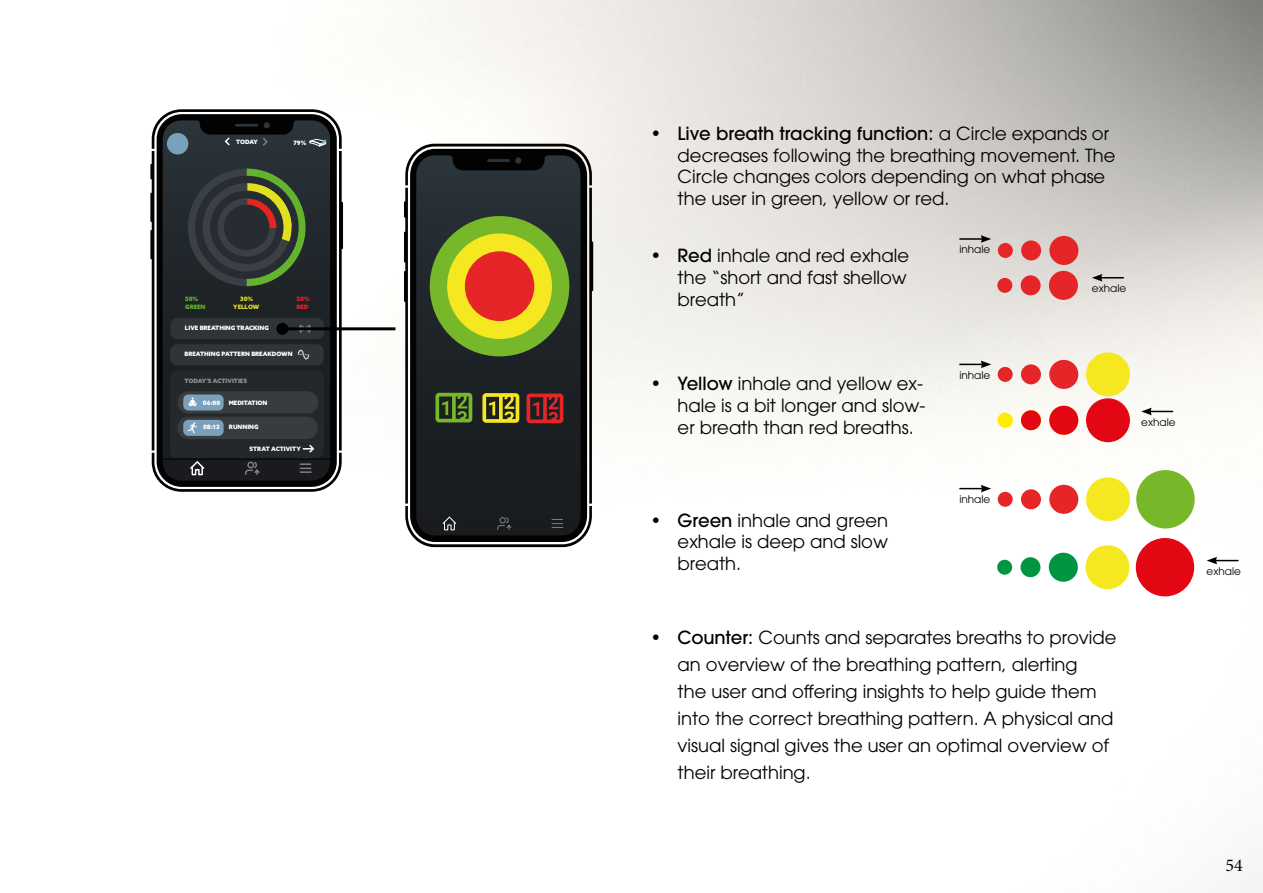
<style>
.page{position:relative;width:1263px;height:893px;background:#fff}
.page>*{position:absolute;margin:0;border:0;box-sizing:border-box;transform-origin:0 0}
.t1{font:18px/21.6px "ITC Avant Garde Pro";color:#000}
.t2{font:18px "Minion Pro";color:#000}
.t3{font:10.5px "ITC Avant Garde Pro";color:#000}
.t4{font:900 6px "Azo Sans";color:#fff}
.t5{font:900 6px "Azo Sans";color:#8d9195}
.t6{font:900 6px "Azo Sans";color:#e2df23}
.t7{font:900 6px "Azo Sans";color:#63b32f}
.t8{font:900 6px "Azo Sans";color:#e52521}
.s1{font-weight:500}
</style>
<div class="page">
<img style="left:343px;top:0;width:920px;height:893px">
<svg style="left:150px;top:109px;width:193px;height:383px;background:#343939"></svg>
<hr style="left:282px;top:327px;width:113px;height:3px;background:#000">
<div style="left:276px;top:323px;width:12px;height:12px;background:#000;border-radius:50%"></div>
<svg style="left:404px;top:144px;width:189px;height:403px;background:#4a462d"></svg>
<div style="left:1049px;top:236px;width:29px;height:29px;background:#e52527;border-radius:50%"></div>
<div style="left:1086px;top:352px;width:44px;height:44px;background:#f6e820;border-radius:50%"></div>
<div style="left:1136px;top:470px;width:59px;height:58px;background:#77b82a;border-radius:50%"></div>
<div style="left:1021px;top:240px;width:20px;height:20px;background:#e52527;border-radius:50%"></div>
<div style="left:998px;top:243px;width:15px;height:15px;background:#e52527;border-radius:50%"></div>
<div style="left:1049px;top:271px;width:29px;height:29px;background:#e52527;border-radius:50%"></div>
<div style="left:1021px;top:275px;width:19px;height:20px;background:#e52527;border-radius:50%"></div>
<div style="left:997px;top:278px;width:15px;height:15px;background:#e52527;border-radius:50%"></div>
<div style="left:1049px;top:360px;width:29px;height:29px;background:#e52527;border-radius:50%"></div>
<div style="left:1021px;top:364px;width:20px;height:20px;background:#e52527;border-radius:50%"></div>
<div style="left:998px;top:367px;width:15px;height:15px;background:#e52527;border-radius:50%"></div>
<div style="left:1086px;top:398px;width:44px;height:44px;background:#e30613;border-radius:50%"></div>
<div style="left:1049px;top:406px;width:29px;height:29px;background:#e30613;border-radius:50%"></div>
<div style="left:1021px;top:410px;width:20px;height:20px;background:#e30613;border-radius:50%"></div>
<div style="left:998px;top:413px;width:15px;height:15px;background:#ffed00;border-radius:50%"></div>
<div style="left:1086px;top:477px;width:44px;height:44px;background:#f6e820;border-radius:50%"></div>
<div style="left:1049px;top:485px;width:29px;height:29px;background:#e52527;border-radius:50%"></div>
<div style="left:1021px;top:489px;width:20px;height:20px;background:#e52527;border-radius:50%"></div>
<div style="left:998px;top:492px;width:15px;height:15px;background:#e52527;border-radius:50%"></div>
<div style="left:1136px;top:538px;width:58px;height:58px;background:#e30613;border-radius:50%"></div>
<div style="left:1085px;top:545px;width:44px;height:44px;background:#f6e820;border-radius:50%"></div>
<div style="left:1049px;top:553px;width:29px;height:29px;background:#009641;border-radius:50%"></div>
<div style="left:1020px;top:557px;width:20px;height:20px;background:#009641;border-radius:50%"></div>
<div style="left:997px;top:560px;width:15px;height:15px;background:#009641;border-radius:50%"></div>
<hr style="left:959px;top:238px;width:24px;height:2px;background:#000">
<svg style="left:981px;top:235px;width:10px;height:8px"></svg>
<svg style="left:959px;top:361px;width:32px;height:7px"></svg>
<svg style="left:959px;top:485px;width:32px;height:7px"></svg>
<svg style="left:1092px;top:274px;width:32px;height:8px"></svg>
<svg style="left:1141px;top:408px;width:32px;height:7px"></svg>
<svg style="left:1206px;top:557px;width:32px;height:7px"></svg>
<p class="t4" style="left:236px;top:137px;width:23px">TODAY</p>
<p class="t4" style="left:293px;top:139px;width:15px">79%</p>
<p class="t7" style="left:185px;top:294px;width:15px">50%</p>
<p class="t6" style="left:240px;top:294px;width:15px">30%</p>
<p class="t8" style="left:297px;top:294px;width:15px">20%</p>
<p class="t7" style="left:185px;top:303px;width:22px">GREEN</p>
<p class="t6" style="left:233px;top:303px;width:28px">YELLOW</p>
<p class="t8" style="left:296px;top:303px;width:14px">RED</p>
<p class="t4" style="left:185px;top:324px;width:85px">LIVE BREATHING TRACKING</p>
<p class="t4" style="left:185px;top:350px;width:109px">BREATHING PATTERN BREAKDOWN</p>
<p class="t5" style="left:185px;top:377px;width:64px">TODAY’S ACTIVITIES</p>
<p class="t4" style="left:203px;top:399px;width:19px">06:00</p>
<p class="t4" style="left:203px;top:423px;width:18px">08:13</p>
<p class="t4" style="left:229px;top:399px;width:40px">MEDITATION</p>
<p class="t4" style="left:229px;top:423px;width:31px">RUNNING</p>
<p class="t4" style="left:250px;top:445px;width:53px">STRAT ACTIVITY</p>
<p class="t1" style="left:678px;top:123px;width:439px;text-indent:-27px"><span class="s1">• Live breath tracking function:</span> a Circle expands or decreases following the breathing movement. The Circle changes colors depending on what phase the user in green, yellow or red.</p>
<p class="t1" style="left:678px;top:245px;width:233px;text-indent:-27px"><span class="s1">• Red</span> inhale and red exhale the “short and fast shellow breath”</p>
<p class="t3" style="left:959px;top:243px;width:33px">inhale</p>
<p class="t3" style="left:1092px;top:282px;width:36px">exhale</p>
<p class="t1" style="left:678px;top:373px;width:249px;text-indent:-27px"><span class="s1">• Yellow</span> inhale and yellow ex&shy;hale is a bit longer and slow&shy;er breath than red breaths.</p>
<p class="t1" style="left:678px;top:509px;width:212px;text-align:justify;text-indent:-27px"><span class="s1">• Green</span> inhale and green exhale is deep and slow breath.</p>
<p class="t3" style="left:959px;top:368px;width:33px">inhale</p>
<p class="t3" style="left:959px;top:493px;width:33px">inhale</p>
<p class="t1" style="left:678px;top:624px;width:440px;line-height:27px;text-indent:-27px"><span class="s1">• Counter:</span> Counts and separates breaths to provide an overview of the breathing pattern, alerting<br>the user and offering insights to help guide them into the correct breathing pattern. A physical and visual signal gives the user an optimal overview of their breathing.</p>
<p class="t3" style="left:1141px;top:415px;width:36px">exhale</p>
<p class="t3" style="left:1206px;top:565px;width:36px">exhale</p>
<p class="t2" style="left:1225px;top:853px;width:19px">54</p>
</div>
